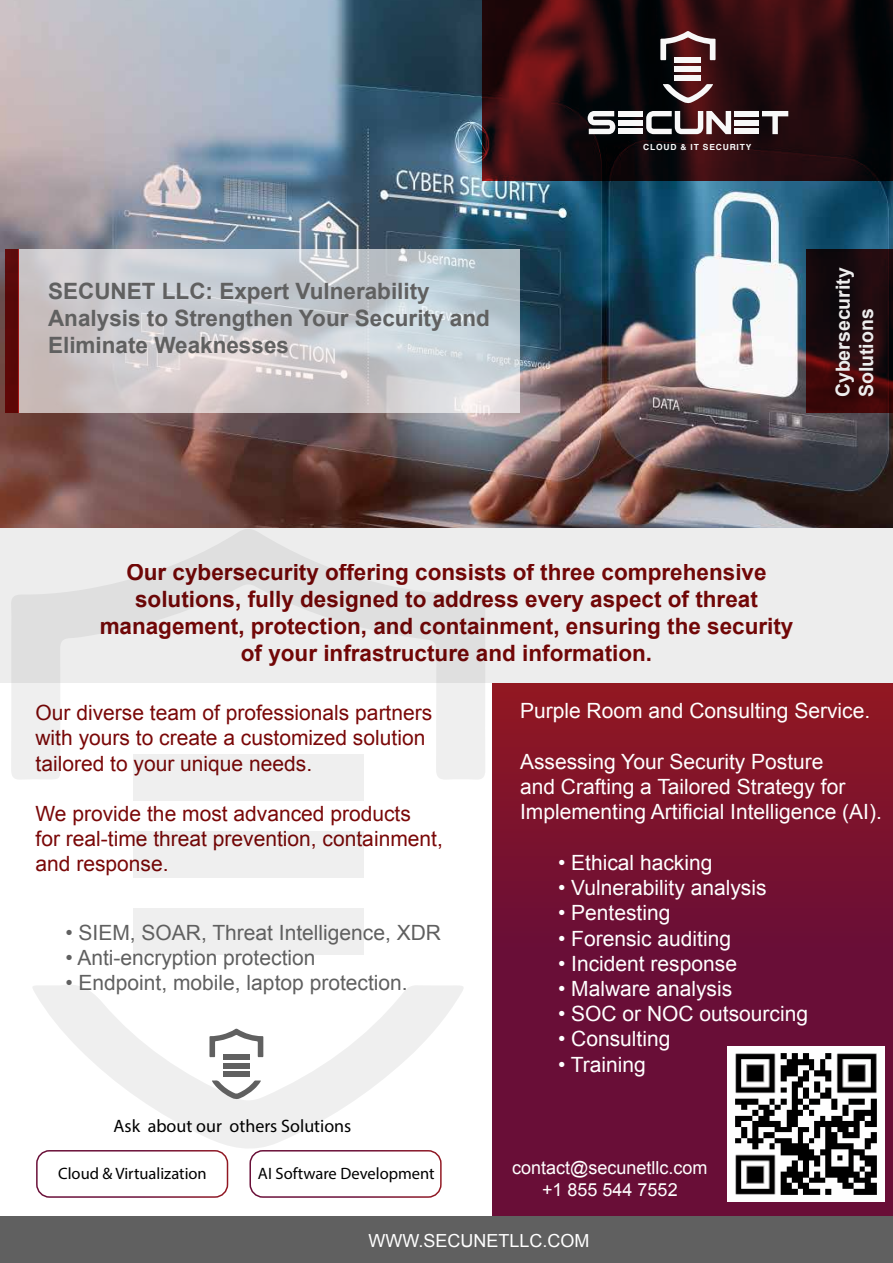
<style>
.page{position:relative;width:893px;height:1263px;background:#fff}
.page>*{position:absolute;margin:0;border:0;box-sizing:border-box;transform-origin:0 0}
.t1{font:700 22.5px/27px "Arial";color:#7a0808;text-align:center}
.t2{font:700 22.5px/27px "Arial";color:#606060}
.t3{font:21px/25.2px "Arial";color:#fff}
.t4{font:21px/25.2px "Arial";color:#7a0808}
.t5{font:21px "Arial";color:#606060}
.t6{font:700 19.5px/23.4px "Arial";color:#ededed}
.t7{font:18px/21.6px "Arial";color:#fff;text-align:center}
.t8{font:18px "Myriad Pro";color:#000}
.t9{font:16.5px "Myriad Pro";color:#000}
.t10{font:700 8.4px "Helvetica";letter-spacing:.1em;color:#f8f8f8}
</style>
<div class="page">
<img style="left:0;top:0;width:893px;height:528px">
<div style="left:492px;top:682px;width:401px;height:581px;background:linear-gradient(to bottom,#881526,#5c0d40)"></div>
<svg style="left:18px;top:249px;width:502px;height:163px;background:#cbcbcf"></svg>
<div style="left:0;top:528px;width:893px;height:154px;background:#ededed"></div>
<div style="left:0;top:1215px;width:893px;height:48px;background:#606060"></div>
<svg style="left:11px;top:529px;width:474px;height:251px"></svg>
<svg style="left:33px;top:985px;width:430px;height:163px"></svg>
<div style="left:133px;top:755px;width:230px;height:46px;background:#efefef"></div>
<div style="left:133px;top:831px;width:230px;height:46px;background:#efefef"></div>
<div style="left:133px;top:908px;width:230px;height:46px;background:#efefef"></div>
<img style="left:727px;top:1046px;width:157px;height:155px">
<svg style="left:483px;top:0;width:410px;height:180px;background:#280c0e"></svg>
<svg style="left:660px;top:31px;width:55px;height:29px"></svg>
<svg style="left:663px;top:84px;width:50px;height:20px"></svg>
<div style="left:675px;top:57px;width:26px;height:6px;background:#f8f8f8"></div>
<div style="left:675px;top:66px;width:26px;height:6px;background:#f8f8f8"></div>
<div style="left:675px;top:75px;width:26px;height:5px;background:#f8f8f8"></div>
<svg style="left:588px;top:111px;width:27px;height:23px"></svg>
<svg style="left:646px;top:111px;width:85px;height:23px"></svg>
<svg style="left:762px;top:111px;width:26px;height:23px"></svg>
<div style="left:734px;top:111px;width:25px;height:5px;background:#f8f8f8"></div>
<div style="left:734px;top:120px;width:25px;height:5px;background:#f8f8f8"></div>
<div style="left:734px;top:129px;width:25px;height:5px;background:#f8f8f8"></div>
<div style="left:618px;top:111px;width:25px;height:5px;background:#f8f8f8"></div>
<div style="left:618px;top:120px;width:25px;height:5px;background:#f8f8f8"></div>
<div style="left:618px;top:129px;width:25px;height:5px;background:#f8f8f8"></div>
<div style="left:36px;top:1150px;width:192px;height:48px;border:2px solid #fff;border-radius:13px"></div>
<div style="left:249px;top:1150px;width:193px;height:48px;border:2px solid #fff;border-radius:13px"></div>
<svg style="left:807px;top:249px;width:86px;height:163px;background:#24090c"></svg>
<div style="left:5px;top:249px;width:13px;height:163px;background:#5a0808"></div>
<p class="t2" style="left:48px;top:278px;width:443px">SECUNET LLC: Expert Vulnerability<br>Analysis to Strengthen Your Security and<br>Eliminate Weaknesses</p>
<p class="t10" style="left:643px;top:142px;width:110px">CLOUD &amp; IT SECURITY</p>
<p class="t6" style="left:832px;top:397px;width:132px;rotate:-90deg">Cybersecurity<br>Solutions</p>
<p class="t1" style="left:100px;top:560px;width:695px">Our cybersecurity offering consists of three comprehensive solutions, fully designed to address every aspect of threat management, protection, and containment, ensuring the security of your infrastructure and information.</p>
<p class="t4" style="left:35px;top:700px;width:398px">Our diverse team of professionals partners with yours to create a customized solution tailored to your unique needs.</p>
<p class="t4" style="left:35px;top:801px;width:409px">We provide the most advanced products<br>for real-time threat prevention, containment, and response.</p>
<p class="t5" style="left:65px;top:918px;width:377px">• SIEM, SOAR, Threat Intelligence, XDR</p>
<p class="t5" style="left:65px;top:943px;width:252px">• Anti-encryption protection</p>
<p class="t5" style="left:65px;top:969px;width:344px">• Endpoint, mobile, laptop protection.</p>
<p class="t3" style="left:520px;top:698px;width:352px">Purple Room and Consulting Service.</p>
<p class="t3" style="left:520px;top:749px;width:363px">Assessing Your Security Posture<br>and Crafting a Tailored Strategy for<br>Implementing Artificial Intelligence (AI).</p>
<p class="t3" style="left:558px;top:850px;width:156px">• Ethical hacking</p>
<p class="t3" style="left:558px;top:875px;width:210px">• Vulnerability analysis</p>
<p class="t3" style="left:558px;top:901px;width:114px">• Pentesting</p>
<p class="t3" style="left:558px;top:926px;width:175px">• Forensic auditing</p>
<p class="t3" style="left:558px;top:951px;width:180px">• Incident response</p>
<p class="t3" style="left:558px;top:976px;width:176px">• Malware analysis</p>
<p class="t3" style="left:558px;top:1001px;width:252px">• SOC or NOC outsourcing</p>
<p class="t3" style="left:558px;top:1027px;width:114px">• Consulting</p>
<p class="t3" style="left:558px;top:1052px;width:89px">• Training</p>
<p class="t8" style="left:114px;top:1115px;width:239px">Ask about our others Solutions</p>
<p class="t9" style="left:58px;top:1163px;width:150px">Cloud &amp; Virtualization</p>
<p class="t9" style="left:258px;top:1163px;width:178px">AI Software Development</p>
<p class="t7" style="left:512px;top:1157px;width:197px">contact@secunetllc.com +1 855 544 7552</p>
<p class="t7" style="left:368px;top:1230px;width:223px">WWW.SECUNETLLC.COM</p>
</div>
